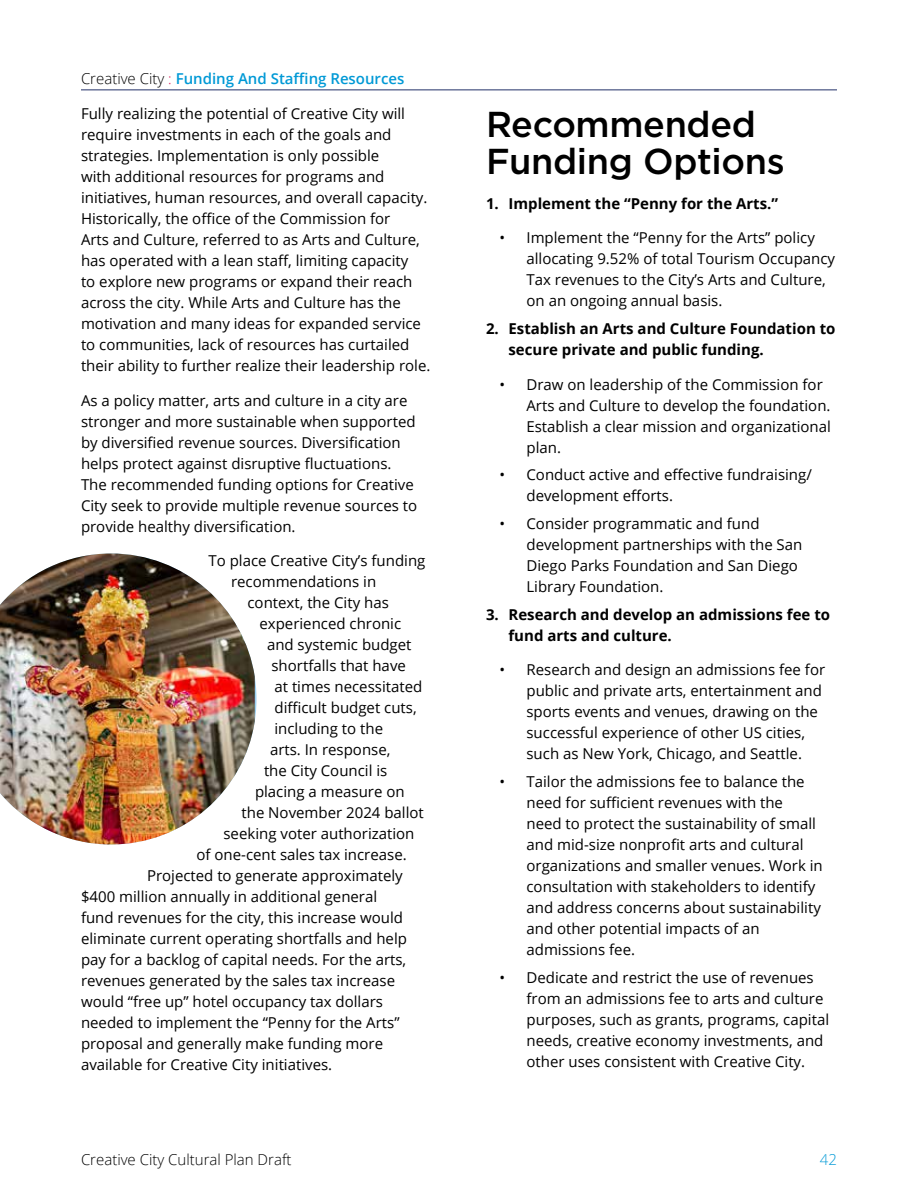
<style>
.page{position:relative;width:918px;height:1188px;background:#fff}
.page>*{position:absolute;margin:0;border:0;box-sizing:border-box;transform-origin:0 0}
.t1{font:500 36px/37.5px "Gotham";letter-spacing:-.01em;color:#000}
.t2{font:15px/21px "Open Sans";color:#000}
.t3{font:700 15px/21px "Open Sans";color:#000}
.t4{font:600 15px "Open Sans";color:#0099d6}
.t5{font:300 15px "Open Sans";color:#000}
.t6{font:300 15px "Open Sans";color:#0099d6}
.s1{font-weight:300;color:#000}
.s2{font-weight:300;color:#d91f5c}
</style>
<div class="page">
<hr style="left:81px;top:89px;width:756px;height:1px;background:#233168">
<img style="left:0;top:554px;width:255px;height:290px">
<p class="t4" style="left:81px;top:68px;width:325px"><span class="s1">Creative City</span> <span class="s2">:</span> Funding And Staffing Resources</p>
<p class="t2" style="left:81px;top:103px;width:351px">Fully realizing the potential of Creative City will require investments in each of the goals and strategies. Implementation is only possible<br>with additional resources for programs and initiatives, human resources, and overall capacity.<br>Historically, the office of the Commission for<br>Arts and Culture, referred to as Arts and Culture, has operated with a lean staff, limiting capacity<br>to explore new programs or expand their reach across the city. While Arts and Culture has the motivation and many ideas for expanded service to communities, lack of resources has curtailed their ability to further realize their leadership role.</p>
<p class="t2" style="left:81px;top:390px;width:338px">As a policy matter, arts and culture in a city are stronger and more sustainable when supported by diversified revenue sources. Diversification helps protect against disruptive fluctuations.<br>The recommended funding options for Creative City seek to provide multiple revenue sources to provide healthy diversification.</p>
<p class="t2" style="left:208px;top:550px;width:218px">To place Creative City’s funding</p>
<p class="t2" style="left:231px;top:571px;width:147px">recommendations in</p>
<p class="t2" style="left:248px;top:592px;width:143px">context, the City has</p>
<p class="t2" style="left:260px;top:613px;width:143px">experienced chronic</p>
<p class="t2" style="left:267px;top:634px;width:146px">and systemic budget</p>
<p class="t2" style="left:272px;top:655px;width:136px">shortfalls that have</p>
<p class="t2" style="left:274px;top:676px;width:149px">at times necessitated</p>
<p class="t2" style="left:274px;top:697px;width:144px">difficult budget cuts,</p>
<p class="t2" style="left:274px;top:718px;width:110px">including to the</p>
<p class="t2" style="left:270px;top:739px;width:122px">arts. In response,</p>
<p class="t2" style="left:264px;top:760px;width:125px">the City Council is</p>
<p class="t2" style="left:255px;top:781px;width:151px">placing a measure on</p>
<p class="t2" style="left:242px;top:802px;width:184px">the November 2024 ballot</p>
<p class="t2" style="left:224px;top:823px;width:193px">seeking voter authorization</p>
<p class="t2" style="left:196px;top:844px;width:212px">of one-cent sales tax increase.</p>
<p class="t2" style="left:147px;top:865px;width:257px">Projected to generate approximately</p>
<p class="t2" style="left:81px;top:886px;width:298px">$400 million annually in additional general</p>
<p class="t2" style="left:81px;top:907px;width:324px">fund revenues for the city, this increase would</p>
<p class="t2" style="left:81px;top:928px;width:328px">eliminate current operating shortfalls and help</p>
<p class="t2" style="left:81px;top:949px;width:327px">pay for a backlog of capital needs. For the arts,</p>
<p class="t2" style="left:81px;top:970px;width:316px">revenues generated by the sales tax increase</p>
<p class="t2" style="left:81px;top:991px;width:303px">would “free up” hotel occupancy tax dollars</p>
<p class="t2" style="left:81px;top:1012px;width:320px">needed to implement the “Penny for the Arts”</p>
<p class="t2" style="left:81px;top:1033px;width:304px">proposal and generally make funding more</p>
<p class="t2" style="left:81px;top:1054px;width:253px">available for Creative City initiatives.</p>
<p class="t5" style="left:81px;top:1149px;width:212px">Creative City Cultural Plan Draft</p>
<h1 class="t1" style="left:486px;top:105px;width:300px">Recommended<br>Funding Options</h1>
<p class="t3" style="left:486px;top:192px;width:294px">1. Implement the “Penny for the Arts.”</p>
<p class="t2" style="left:526px;top:227px;width:310px;text-indent:-27px">• Implement the “Penny for the Arts” policy allocating 9.52% of total Tourism Occupancy Tax revenues to the City’s Arts and Culture, on an ongoing annual basis.</p>
<p class="t3" style="left:508px;top:318px;width:329px;text-indent:-22px">2. Establish an Arts and Culture Foundation to secure private and public funding.</p>
<p class="t2" style="left:526px;top:373px;width:306px;text-indent:-27px">• Draw on leadership of the Commission for Arts and Culture to develop the foundation.<br>Establish a clear mission and organizational plan.</p>
<p class="t2" style="left:526px;top:464px;width:287px;text-indent:-27px">• Conduct active and effective fundraising/ development efforts.</p>
<p class="t2" style="left:526px;top:513px;width:277px;text-indent:-27px">• Consider programmatic and fund development partnerships with the San<br>Diego Parks Foundation and San Diego<br>Library Foundation.</p>
<p class="t3" style="left:508px;top:603px;width:323px;text-indent:-22px">3. Research and develop an admissions fee to fund arts and culture.</p>
<p class="t2" style="left:526px;top:659px;width:300px;text-indent:-27px">• Research and design an admissions fee for public and private arts, entertainment and sports events and venues, drawing on the successful experience of other US cities, such as New York, Chicago, and Seattle.</p>
<p class="t2" style="left:526px;top:771px;width:298px;text-indent:-27px">• Tailor the admissions fee to balance the need for sufficient revenues with the<br>need to protect the sustainability of small and mid-size nonprofit arts and cultural organizations and smaller venues. Work in consultation with stakeholders to identify and address concerns about sustainability and other potential impacts of an admissions fee.</p>
<p class="t2" style="left:526px;top:966px;width:304px;text-indent:-27px">• Dedicate and restrict the use of revenues from an admissions fee to arts and culture purposes, such as grants, programs, capital needs, creative economy investments, and other uses consistent with Creative City.</p>
<p class="t6" style="left:820px;top:1149px;width:19px">42</p>
</div>
